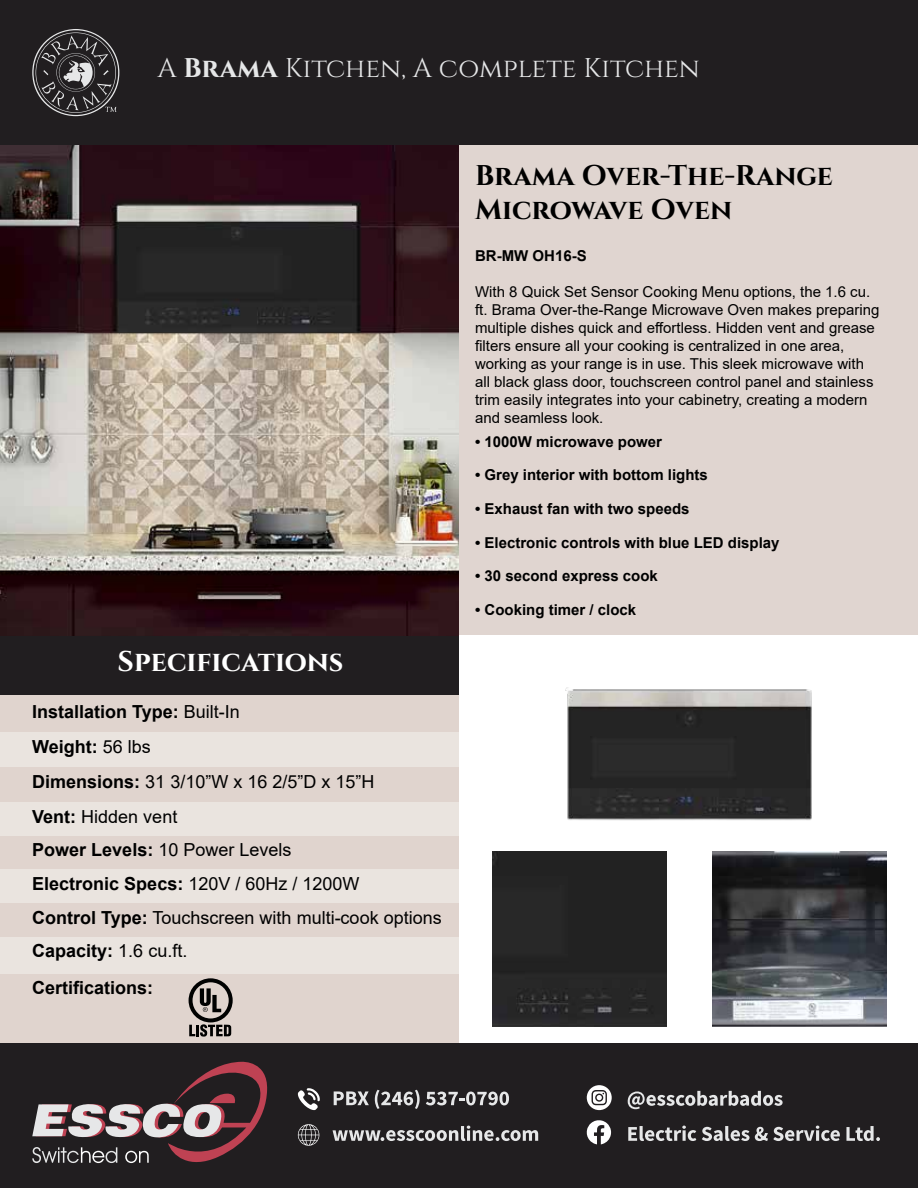
<style>
.page{position:relative;width:918px;height:1188px;background:#fff}
.page>*{position:absolute;margin:0;border:0;box-sizing:border-box;transform-origin:0 0}
.t1{font:700 28.5px/34.2px "Cinzel";color:#000}
.t2{font:700 28.5px "Cinzel";color:#fff}
.t3{font:27px "Cinzel";color:#e6e7e8}
.t4{font:18px/34.3px "Arial";color:#000}
.t5{font:700 18px "Arial";color:#000}
.t6{font:15px/18px "Arial";color:#000}
.t7{font:700 15px "Arial";color:#000}
.s1{font-weight:700}
.s2{font-weight:400}
</style>
<div class="page">
<div style="left:0;top:0;width:918px;height:145px;background:#211e20"></div>
<div style="left:0;top:1043px;width:918px;height:145px;background:#211e20"></div>
<div style="left:459px;top:145px;width:459px;height:490px;background:#e0d5d0"></div>
<div style="left:0;top:635px;width:459px;height:60px;background:#211e20"></div>
<div style="left:0;top:695px;width:459px;height:37px;background:#e0d4ce"></div>
<div style="left:0;top:732px;width:459px;height:35px;background:#eae4df"></div>
<div style="left:0;top:767px;width:459px;height:35px;background:#e0d4ce"></div>
<div style="left:0;top:802px;width:459px;height:34px;background:#eae4df"></div>
<div style="left:0;top:836px;width:459px;height:33px;background:#e0d4ce"></div>
<div style="left:0;top:869px;width:459px;height:34px;background:#eae4df"></div>
<div style="left:0;top:903px;width:459px;height:34px;background:#e0d4ce"></div>
<div style="left:0;top:974px;width:459px;height:69px;background:#e0d4ce"></div>
<div style="left:0;top:937px;width:459px;height:37px;background:#eae4df"></div>
<svg style="left:32px;top:29px;width:87px;height:87px"></svg>
<svg style="left:32px;top:1061px;width:236px;height:103px"></svg>
<svg style="left:334px;top:1091px;width:35px;height:14px"></svg>
<svg style="left:375px;top:1090px;width:45px;height:19px"></svg>
<svg style="left:426px;top:1092px;width:83px;height:13px"></svg>
<svg style="left:298px;top:1088px;width:22px;height:22px"></svg>
<svg style="left:333px;top:1126px;width:205px;height:15px"></svg>
<svg style="left:298px;top:1124px;width:22px;height:22px"></svg>
<svg style="left:628px;top:1091px;width:155px;height:18px"></svg>
<svg style="left:587px;top:1085px;width:25px;height:25px"></svg>
<svg style="left:628px;top:1126px;width:68px;height:15px"></svg>
<svg style="left:702px;top:1126px;width:138px;height:15px"></svg>
<svg style="left:846px;top:1126px;width:34px;height:15px"></svg>
<svg style="left:586px;top:1120px;width:25px;height:24px"></svg>
<img style="left:0;top:145px;width:459px;height:490px">
<img style="left:565px;top:687px;width:247px;height:134px">
<div style="left:492px;top:852px;width:175px;height:174px;background:#232323"></div>
<img style="left:712px;top:852px;width:175px;height:174px">
<svg style="left:189px;top:978px;width:44px;height:59px"></svg>
<h2 class="t3" style="left:158px;top:52px;width:544px">A <span class="s1">Brama</span> Kitchen, A complete Kitchen</h2>
<h1 class="t1" style="left:475px;top:159px;width:359px">Brama Over-The-Range<br>Microwave Oven</h1>
<h1 class="t2" style="left:118px;top:644px;width:227px">Specifications</h1>
<p class="t4" style="left:32px;top:694px;width:411px"><span class="s1">Installation Type:</span> Built-In<br><span class="s1">Weight:</span> 56 lbs<br><span class="s1">Dimensions:</span> 31 3/10”W x 16 2/5”D x 15”H<br><span class="s1">Vent:</span> Hidden vent<br><span class="s1">Power Levels:</span> 10 Power Levels<br><span class="s1">Electronic Specs:</span> 120V / 60Hz / 1200W<br><span class="s1">Control Type:</span> Touchscreen with multi-cook options</p>
<p class="t5" style="left:32px;top:938px;width:157px">Capacity: <span class="s2">1.6 cu.ft.</span></p>
<p class="t5" style="left:32px;top:975px;width:123px">Certifications:</p>
<p class="t7" style="left:475px;top:245px;width:113px">BR-MW OH16-S</p>
<p class="t6" style="left:475px;top:283px;width:406px">With 8 Quick Set Sensor Cooking Menu options, the 1.6 cu. ft. Brama Over-the-Range Microwave Oven makes preparing multiple dishes quick and effortless. Hidden vent and grease filters ensure all your cooking is centralized in one area, working as your range is in use. This sleek microwave with all black glass door, touchscreen control panel and stainless trim easily integrates into your cabinetry, creating a modern and seamless look.</p>
<p class="t7" style="left:475px;top:431px;width:188px">• 1000W microwave power</p>
<p class="t7" style="left:475px;top:465px;width:234px">• Grey interior with bottom lights</p>
<p class="t7" style="left:475px;top:498px;width:216px">• Exhaust fan with two speeds</p>
<p class="t7" style="left:475px;top:532px;width:306px">• Electronic controls with blue LED display</p>
<p class="t7" style="left:475px;top:565px;width:184px">• 30 second express cook</p>
<p class="t7" style="left:475px;top:599px;width:163px">• Cooking timer / clock</p>
</div>
